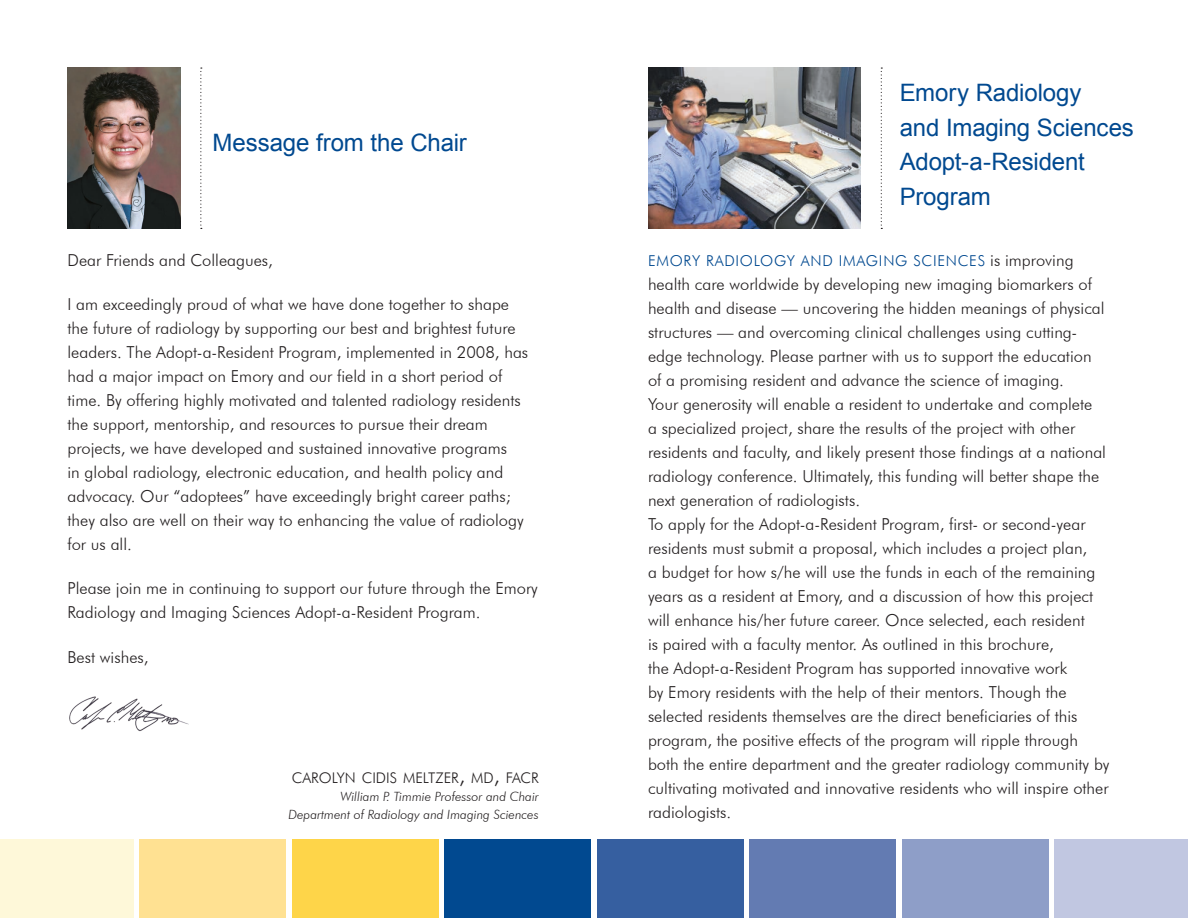
<style>
.page{position:relative;width:1188px;height:918px;background:#fff}
.page>*{position:absolute;margin:0;border:0;box-sizing:border-box;transform-origin:0 0}
.t1{font:24px "Arial";letter-spacing:-.005em;color:#014990}
.t2{font:300 16.5px/24px "Futura BT";color:#231f20}
.t3{font:300 15px "Futura BT";letter-spacing:.05em;color:#014990}
.t4{font:300 14.7px "Futura BT";color:#231f20}
.t5{font:italic 300 12.75px "Futura BT";color:#231f20}
.s1{font-size:21px}
.s2{font-size:16.5px;color:#231f20}
</style>
<div class="page">
<img style="left:68px;top:68px;width:112px;height:161px">
<svg style="left:200px;top:68px;width:2px;height:161px"></svg>
<svg style="left:881px;top:68px;width:1px;height:161px"></svg>
<img style="left:69px;top:696px;width:120px;height:36px">
<img style="left:648px;top:68px;width:212px;height:161px">
<div style="left:0;top:839px;width:133px;height:79px;background:#fef8d9"></div>
<div style="left:139px;top:839px;width:147px;height:79px;background:#ffe192"></div>
<div style="left:292px;top:839px;width:146px;height:79px;background:#fed549"></div>
<div style="left:444px;top:839px;width:147px;height:79px;background:#014990"></div>
<div style="left:597px;top:839px;width:147px;height:79px;background:#365fa0"></div>
<div style="left:750px;top:839px;width:146px;height:79px;background:#637bb2"></div>
<div style="left:902px;top:839px;width:147px;height:79px;background:#8e9ec8"></div>
<div style="left:1055px;top:839px;width:133px;height:79px;background:#c1c7e1"></div>
<p class="t1" style="left:213px;top:126px;width:256px">Message from the Chair</p>
<p class="t2" style="left:68px;top:248px;width:207px">Dear Friends and Colleagues,</p>
<p class="t2" style="left:68px;top:292px;width:462px">I am exceedingly proud of what we have done together to shape the future of radiology by supporting our best and brightest future leaders. The Adopt-a-Resident Program, implemented in 2008, has had a major impact on Emory and our field in a short period of time. By offering highly motivated and talented radiology residents the support, mentorship, and resources to pursue their dream projects, we have developed and sustained innovative programs<br>in global radiology, electronic education, and health policy and advocacy. Our “adoptees” have exceedingly bright career paths; they also are well on their way to enhancing the value of radiology for us all.</p>
<p class="t2" style="left:68px;top:576px;width:472px">Please join me in continuing to support our future through the Emory<br>Radiology and Imaging Sciences Adopt-a-Resident Program.</p>
<p class="t2" style="left:68px;top:645px;width:83px">Best wishes,</p>
<p class="t4" style="left:292px;top:769px;width:248px">CAROLYN CIDIS MELTZER<span class="s1">,</span> MD<span class="s1">,</span> FACR</p>
<p class="t5" style="left:340px;top:789px;width:200px">William P. Timmie Professor and Chair</p>
<p class="t5" style="left:288px;top:807px;width:252px">Department of Radiology and Imaging Sciences</p>
<p class="t1" style="left:900px;top:77px;width:183px">Emory Radiology</p>
<p class="t1" style="left:900px;top:112px;width:236px">and Imaging Sciences</p>
<p class="t1" style="left:900px;top:146px;width:187px">Adopt-a-Resident</p>
<p class="t1" style="left:900px;top:181px;width:93px">Program</p>
<p class="t3" style="left:648px;top:251px;width:427px">EMORY RADIOLOGY AND IMAGING SCIENCES <span class="s2">is improving</span></p>
<p class="t2" style="left:648px;top:272px;width:460px">health care worldwide by developing new imaging biomarkers of health and disease — uncovering the hidden meanings of physical structures — and overcoming clinical challenges using cutting&shy;edge technology. Please partner with us to support the education of a promising resident and advance the science of imaging.<br>Your generosity will enable a resident to undertake and complete<br>a specialized project, share the results of the project with other residents and faculty, and likely present those findings at a national radiology conference. Ultimately, this funding will better shape the next generation of radiologists.</p>
<p class="t2" style="left:648px;top:512px;width:463px">To apply for the Adopt-a-Resident Program, first- or second-year residents must submit a proposal, which includes a project plan,<br>a budget for how s/he will use the funds in each of the remaining years as a resident at Emory, and a discussion of how this project will enhance his/her future career. Once selected, each resident<br>is paired with a faculty mentor. As outlined in this brochure,<br>the Adopt-a-Resident Program has supported innovative work<br>by Emory residents with the help of their mentors. Though the selected residents themselves are the direct beneficiaries of this program, the positive effects of the program will ripple through both the entire department and the greater radiology community by cultivating motivated and innovative residents who will inspire other radiologists.</p>
</div>
